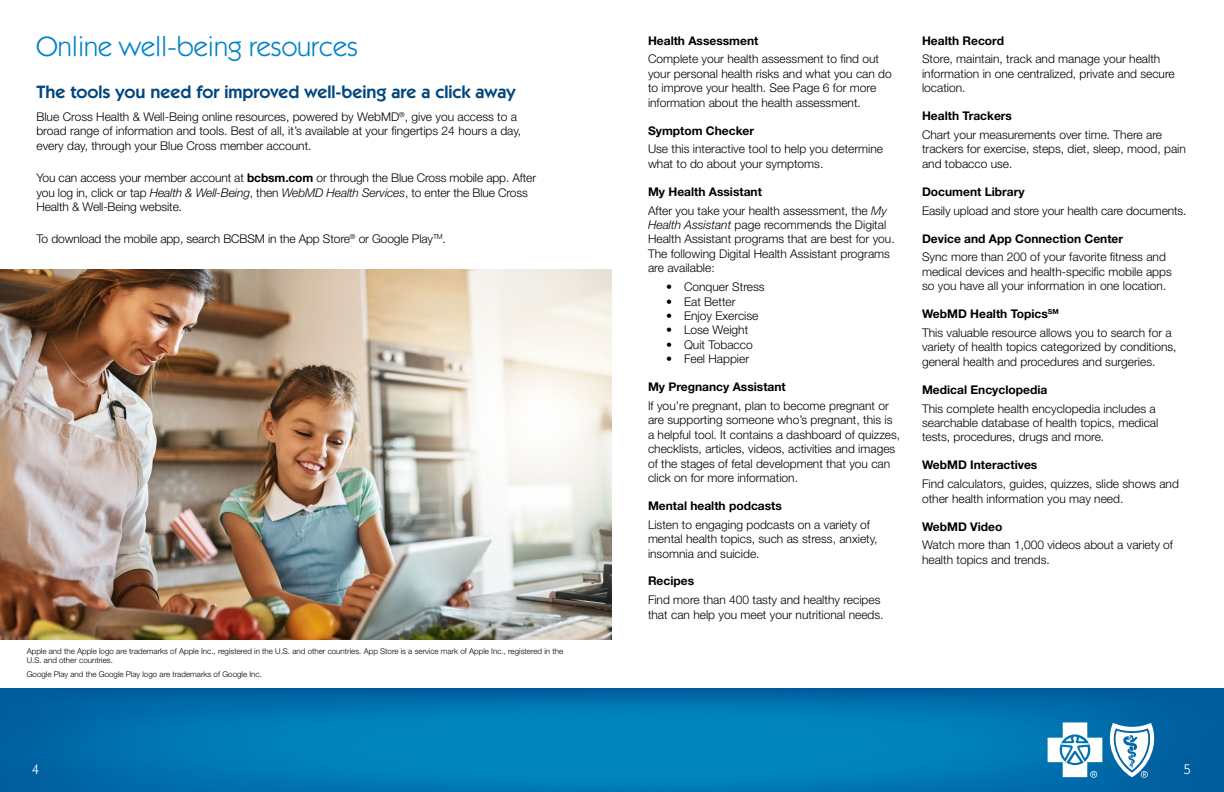
<style>
.page{position:relative;width:1224px;height:792px;background:#fff}
.page>*{position:absolute;margin:0;border:0;box-sizing:border-box;transform-origin:0 0}
.t1{font:28px "ITC Kabel Std";color:#0081c9}
.t2{font:600 18px "ITC Kabel Std";color:#00467f}
.t3{font:14px "ITC Kabel Std";color:#fff}
.t4{font:300 12px/14.4px "Helvetica Neue LT Std";color:#000}
.t5{font:700 12px "Helvetica Neue LT Std";color:#000}
.t6{font:300 8px/9.6px "Helvetica Neue LT Std";color:#000}
.s1{font-weight:700}
.s2{font-style:italic}
</style>
<div class="page">
<img style="left:0;top:688px;width:1224px;height:104px">
<svg style="left:1048px;top:722px;width:112px;height:56px"></svg>
<img style="left:0;top:269px;width:612px;height:370px">
<h1 class="t1" style="left:36px;top:30px;width:323px">Online well-being resources</h1>
<h2 class="t2" style="left:36px;top:81px;width:481px">The tools you need for improved well-being are a click away</h2>
<p class="t4" style="left:36px;top:109px;width:486px">Blue Cross Health &amp; Well-Being online resources, powered by WebMD<sup>®</sup>, give you access to a broad range of information and tools. Best of all, it’s available at your fingertips 24 hours a day, every day, through your Blue Cross member account.</p>
<p class="t4" style="left:36px;top:171px;width:501px">You can access your member account at <span class="s1">bcbsm.com</span> or through the Blue Cross mobile app. After you log in, click or tap <span class="s2">Health &amp; Well-Being</span>, then <span class="s2">WebMD Health Services</span>, to enter the Blue Cross<br>Health &amp; Well-Being website.</p>
<p class="t4" style="left:36px;top:232px;width:411px">To download the mobile app, search BCBSM in the App Store<sup>®</sup> or Google Play<sup>TM</sup>.</p>
<p class="t6" style="left:27px;top:646px;width:538px">Apple and the Apple logo are trademarks of Apple Inc., registered in the U.S. and other countries. App Store is a service mark of Apple Inc., registered in the<br>U.S. and other countries.</p>
<p class="t6" style="left:27px;top:670px;width:237px">Google Play and the Google Play logo are trademarks of Google Inc.</p>
<p class="t5" style="left:648px;top:33px;width:112px">Health Assessment</p>
<p class="t4" style="left:648px;top:52px;width:245px">Complete your health assessment to find out your personal health risks and what you can do to improve your health. See Page 6 for more information about the health assessment.</p>
<p class="t5" style="left:648px;top:123px;width:108px">Symptom Checker</p>
<p class="t4" style="left:648px;top:142px;width:237px">Use this interactive tool to help you determine what to do about your symptoms.</p>
<p class="t4" style="left:648px;top:182px;width:240px;line-height:18.9px"><span class="s1">My Health Assistant<br></span>After you take your health assessment, the <span class="s2">My</span></p>
<p class="t4" style="left:648px;top:217px;width:248px"><span class="s2">Health Assistant</span> page recommends the Digital Health Assistant programs that are best for you.<br>The following Digital Health Assistant programs are available:</p>
<p class="t4" style="left:666px;top:279px;width:100px">• Conquer Stress</p>
<p class="t4" style="left:666px;top:294px;width:71px">• Eat Better</p>
<p class="t4" style="left:666px;top:308px;width:94px">• Enjoy Exercise</p>
<p class="t4" style="left:666px;top:323px;width:84px">• Lose Weight</p>
<p class="t4" style="left:666px;top:337px;width:88px">• Quit Tobacco</p>
<p class="t4" style="left:666px;top:351px;width:85px">• Feel Happier</p>
<p class="t5" style="left:648px;top:379px;width:139px">My Pregnancy Assistant</p>
<p class="t4" style="left:648px;top:398px;width:254px">If you’re pregnant, plan to become pregnant or are supporting someone who’s pregnant, this is a helpful tool. It contains a dashboard of quizzes, checklists, articles, videos, activities and images of the stages of fetal development that you can click on for more information.</p>
<p class="t5" style="left:648px;top:498px;width:135px">Mental health podcasts</p>
<p class="t4" style="left:648px;top:517px;width:231px">Listen to engaging podcasts on a variety of mental health topics, such as stress, anxiety, insomnia and suicide.</p>
<p class="t5" style="left:648px;top:574px;width:48px">Recipes</p>
<p class="t4" style="left:648px;top:593px;width:237px">Find more than 400 tasty and healthy recipes that can help you meet your nutritional needs.</p>
<p class="t5" style="left:922px;top:33px;width:83px">Health Record</p>
<p class="t4" style="left:922px;top:52px;width:254px">Store, maintain, track and manage your health information in one centralized, private and secure location.</p>
<p class="t5" style="left:922px;top:108px;width:91px">Health Trackers</p>
<p class="t4" style="left:922px;top:127px;width:265px">Chart your measurements over time. There are trackers for exercise, steps, diet, sleep, mood, pain and tobacco use.</p>
<p class="t5" style="left:922px;top:184px;width:104px">Document Library</p>
<p class="t4" style="left:922px;top:203px;width:266px">Easily upload and store your health care documents.</p>
<p class="t5" style="left:922px;top:231px;width:203px">Device and App Connection Center</p>
<p class="t4" style="left:922px;top:250px;width:251px">Sync more than 200 of your favorite fitness and medical devices and health-specific mobile apps so you have all your information in one location.</p>
<p class="t4" style="left:922px;top:304px;width:251px;line-height:18.9px"><span class="s1">WebMD Health Topics</span><sup>SM<br></sup>This valuable resource allows you to search for a</p>
<p class="t4" style="left:922px;top:340px;width:256px">variety of health topics categorized by conditions, general health and procedures and surgeries.</p>
<p class="t5" style="left:922px;top:382px;width:127px">Medical Encyclopedia</p>
<p class="t4" style="left:922px;top:401px;width:238px">This complete health encyclopedia includes a searchable database of health topics, medical tests, procedures, drugs and more.</p>
<p class="t5" style="left:922px;top:458px;width:117px">WebMD Interactives</p>
<p class="t4" style="left:922px;top:477px;width:258px">Find calculators, guides, quizzes, slide shows and other health information you may need.</p>
<p class="t5" style="left:922px;top:519px;width:82px">WebMD Video</p>
<p class="t4" style="left:922px;top:538px;width:252px">Watch more than 1,000 videos about a variety of health topics and trends.</p>
<p class="t3" style="left:32px;top:761px;width:8px">4</p>
<p class="t3" style="left:1184px;top:761px;width:8px">5</p>
</div>
